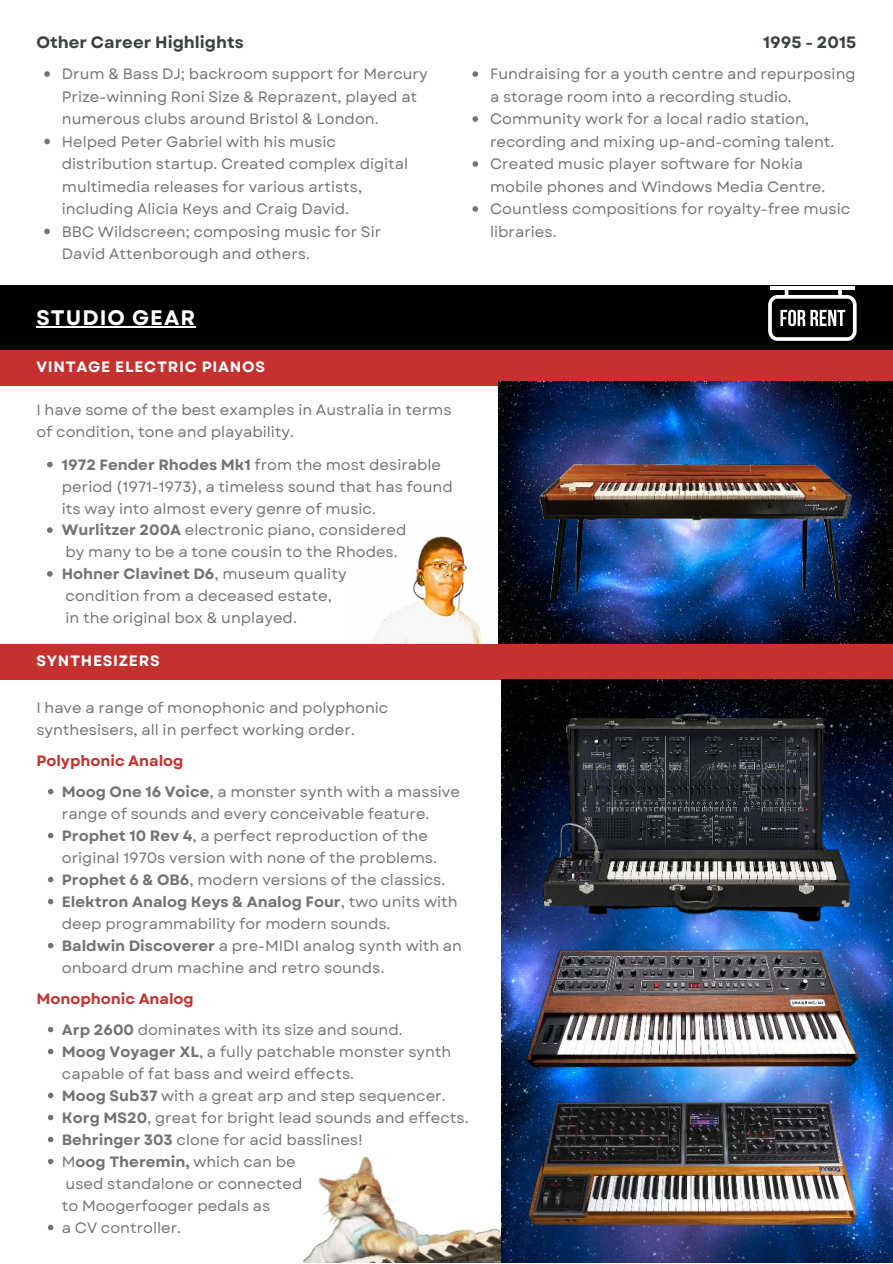
<style>
.page{position:relative;width:893px;height:1264px;background:#fff}
.page>*{position:absolute;margin:0;border:0;box-sizing:border-box;transform-origin:0 0}
.t1{font:700 21px "Garet";letter-spacing:.05em;color:#fff}
.t2{font:700 16.5px "Garet";color:#3c4240}
.t3{font:15px/22px "Garet";color:#737373}
.t4{font:700 15px "Garet";letter-spacing:.05em;color:#fefefe}
.t5{font:700 15px "Garet";color:#c4312f}
.s1{font-weight:700}
</style>
<div class="page">
<div style="left:0;top:286px;width:892px;height:64px;background:#000"></div>
<div style="left:0;top:350px;width:892px;height:36px;background:#c4312f"></div>
<img style="left:373px;top:536px;width:109px;height:107px">
<img style="left:303px;top:1156px;width:153px;height:106px">
<img style="left:498px;top:382px;width:394px;height:261px">
<img style="left:530px;top:381px;width:327px;height:218px">
<div style="left:0;top:643px;width:892px;height:36px;background:#c4312f"></div>
<img style="left:502px;top:679px;width:390px;height:320px">
<img style="left:520px;top:689px;width:353px;height:235px">
<img style="left:520px;top:909px;width:347px;height:90px">
<img style="left:456px;top:999px;width:436px;height:263px">
<hr style="left:770px;top:286px;width:84px;height:3px;background:#fff">
<svg style="left:768px;top:287px;width:88px;height:54px"></svg>
<svg style="left:47px;top:461px;width:6px;height:6px"></svg>
<svg style="left:47px;top:527px;width:6px;height:6px"></svg>
<svg style="left:47px;top:571px;width:6px;height:5px"></svg>
<svg style="left:44px;top:71px;width:6px;height:6px"></svg>
<svg style="left:44px;top:139px;width:6px;height:5px"></svg>
<svg style="left:44px;top:229px;width:6px;height:5px"></svg>
<hr style="left:36px;top:326px;width:160px;height:1px;background:#fff">
<svg style="left:48px;top:788px;width:5px;height:6px"></svg>
<svg style="left:48px;top:832px;width:5px;height:6px"></svg>
<svg style="left:48px;top:876px;width:5px;height:6px"></svg>
<svg style="left:48px;top:898px;width:5px;height:6px"></svg>
<svg style="left:48px;top:942px;width:5px;height:6px"></svg>
<svg style="left:48px;top:1026px;width:5px;height:6px"></svg>
<svg style="left:48px;top:1048px;width:5px;height:6px"></svg>
<svg style="left:48px;top:1092px;width:5px;height:6px"></svg>
<svg style="left:48px;top:1114px;width:5px;height:6px"></svg>
<svg style="left:48px;top:1136px;width:5px;height:6px"></svg>
<svg style="left:48px;top:1158px;width:5px;height:6px"></svg>
<svg style="left:48px;top:1224px;width:5px;height:6px"></svg>
<svg style="left:472px;top:71px;width:6px;height:6px"></svg>
<svg style="left:472px;top:116px;width:6px;height:6px"></svg>
<svg style="left:472px;top:161px;width:6px;height:6px"></svg>
<svg style="left:472px;top:206px;width:6px;height:6px"></svg>
<p class="t2" style="left:36px;top:32px;width:209px">Other Career Highlights</p>
<p class="t2" style="left:763px;top:32px;width:95px">1995 - 2015</p>
<p class="t3" style="left:62px;top:63px;width:367px;line-height:22.5px">Drum &amp; Bass DJ; backroom support for Mercury Prize-winning Roni Size &amp; Reprazent, played at numerous clubs around Bristol &amp; London.<br>Helped Peter Gabriel with his music distribution startup. Created complex digital multimedia releases for various artists, including Alicia Keys and Craig David.<br>BBC Wildscreen; composing music for Sir David Attenborough and others.</p>
<h1 class="t1" style="left:36px;top:304px;width:160px">STUDIO GEAR</h1>
<p class="t4" style="left:36px;top:358px;width:230px">VINTAGE ELECTRIC PIANOS</p>
<p class="t3" style="left:36px;top:399px;width:416px">I have some of the best examples in Australia in terms of condition, tone and playability.</p>
<p class="t3" style="left:62px;top:454px;width:392px"><span class="s1">1972 Fender Rhodes Mk1</span> from the most desirable period (1971-1973), a timeless sound that has found its way into almost every genre of music.<br><span class="s1">Wurlitzer 200A</span> electronic piano, considered<br>by many to be a tone cousin to the Rhodes.<br><span class="s1">Hohner Clavinet D6</span>, museum quality<br>condition from a deceased estate,<br>in the original box &amp; unplayed.</p>
<p class="t4" style="left:36px;top:652px;width:125px">SYNTHESIZERS</p>
<p class="t3" style="left:36px;top:697px;width:353px">I have a range of monophonic and polyphonic synthesisers, all in perfect working order.</p>
<p class="t5" style="left:36px;top:751px;width:149px">Polyphonic Analog</p>
<p class="t3" style="left:62px;top:781px;width:401px"><span class="s1">Moog One 16 Voice</span>, a monster synth with a massive range of sounds and every conceivable feature.<br><span class="s1">Prophet 10 Rev 4</span>, a perfect reproduction of the original 1970s version with none of the problems.<br><span class="s1">Prophet 6 &amp; OB6</span>, modern versions of the classics.<br><span class="s1">Elektron Analog Keys &amp; Analog Four</span>, two units with deep programmability for modern sounds.<br><span class="s1">Baldwin Discoverer</span> a pre-MIDI analog synth with an onboard drum machine and retro sounds.</p>
<p class="t5" style="left:36px;top:989px;width:159px">Monophonic Analog</p>
<p class="t3" style="left:62px;top:1018px;width:408px"><span class="s1">Arp 2600</span> dominates with its size and sound.<br><span class="s1">Moog Voyager XL</span>, a fully patchable monster synth capable of fat bass and weird effects.<br><span class="s1">Moog Sub37</span> with a great arp and step sequencer.<br><span class="s1">Korg MS20</span>, great for bright lead sounds and effects.<br><span class="s1">Behringer 303</span> clone for acid basslines!<br>M<span class="s1">oog Theremin,</span> which can be<br>used standalone or connected<br>to Moogerfooger pedals as<br>a CV controller.</p>
<p class="t3" style="left:490px;top:63px;width:367px;line-height:22.5px">Fundraising for a youth centre and repurposing a storage room into a recording studio.<br>Community work for a local radio station, recording and mixing up-and-coming talent.<br>Created music player software for Nokia mobile phones and Windows Media Centre.<br>Countless compositions for royalty-free music libraries.</p>
</div>
